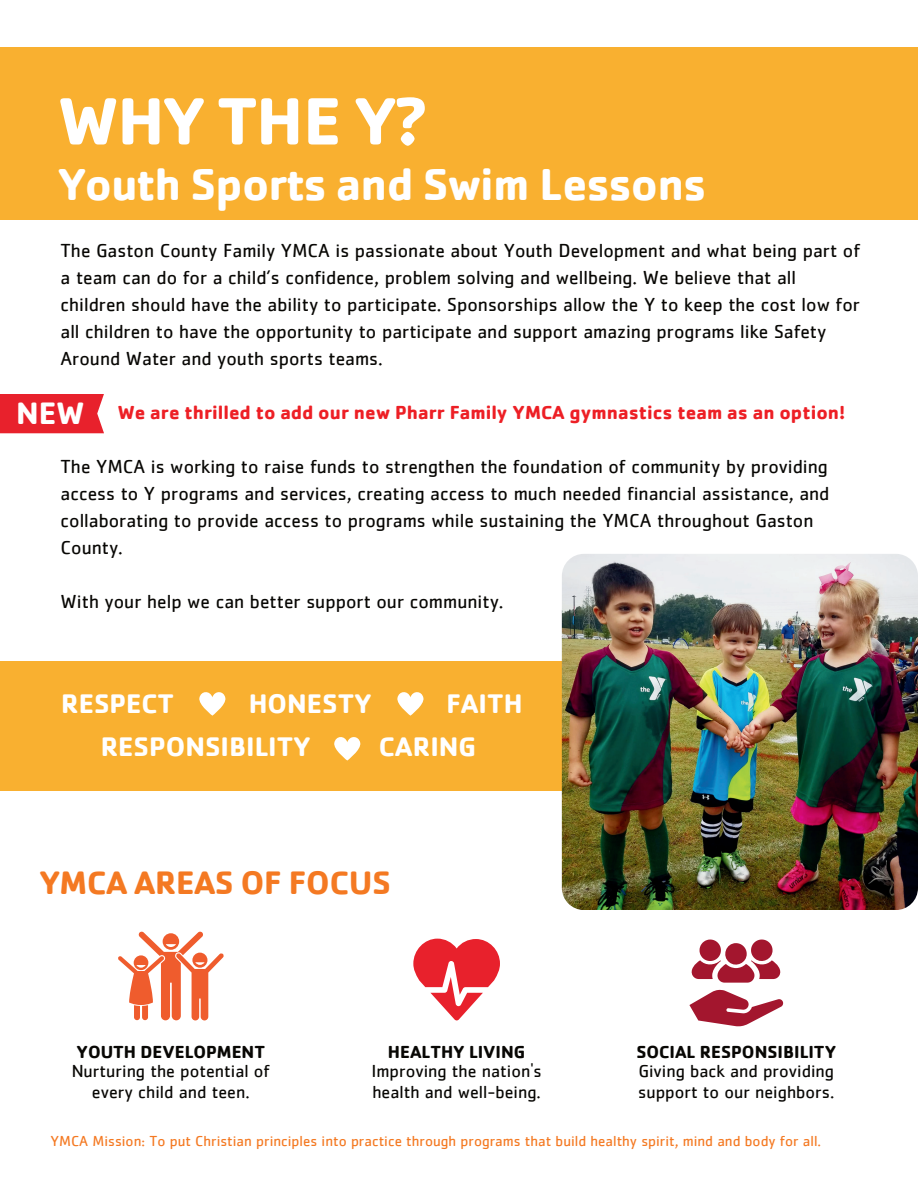
<style>
.page{position:relative;width:918px;height:1188px;background:#fff}
.page>*{position:absolute;margin:0;border:0;box-sizing:border-box;transform-origin:0 0}
.t1{font:700 69.3px "Cachet W05";color:#fff}
.t2{font:700 46.2px "Cachet W05";color:#fff}
.t3{font:700 33.6px "Cachet W05";color:#f47922}
.t4{font:700 31.95px "Cachet";color:#fff}
.t5{font:700 27.75px "Cachet";color:#fff}
.t6{font:19.5px/27px "Cachet";color:#080704}
.t7{font:700 19.5px "Cachet";color:#ed1f25}
.t8{font:18px/21.3px "Cachet";color:#080704}
.t9{font:700 18px "Cachet";color:#080704}
.t10{font:15px "Cachet";color:#f47922}
</style>
<div class="page">
<div style="left:0;top:662px;width:918px;height:129px;background:#f9b030"></div>
<img style="left:562px;top:554px;width:356px;height:356px;border-radius:22px">
<div style="left:0;top:47px;width:918px;height:173px;background:#f9b030"></div>
<svg style="left:118px;top:931px;width:106px;height:89px"></svg>
<svg style="left:413px;top:939px;width:87px;height:81px"></svg>
<svg style="left:691px;top:940px;width:90px;height:43px"></svg>
<svg style="left:689px;top:990px;width:94px;height:36px"></svg>
<div style="left:0;top:394px;width:104px;height:39px;background:#e8212c"></div>
<svg style="left:199px;top:692px;width:27px;height:24px"></svg>
<svg style="left:397px;top:692px;width:27px;height:24px"></svg>
<svg style="left:334px;top:737px;width:27px;height:24px"></svg>
<h1 class="t1" style="left:59px;top:78px;width:368px">WHY THE Y?</h1>
<h2 class="t2" style="left:59px;top:155px;width:648px">Youth Sports and Swim Lessons</h2>
<p class="t6" style="left:61px;top:237px;width:801px">The Gaston County Family YMCA is passionate about Youth Development and what being part of a team can do for a child’s confidence, problem solving and wellbeing. We believe that all children should have the ability to participate. Sponsorships allow the Y to keep the cost low for all children to have the opportunity to participate and support amazing programs like Safety Around Water and youth sports teams.</p>
<p class="t7" style="left:118px;top:400px;width:729px">We are thrilled to add our new Pharr Family YMCA gymnastics team as an option!</p>
<p class="t6" style="left:61px;top:453px;width:770px">The YMCA is working to raise funds to strengthen the foundation of community by providing access to Y programs and services, creating access to much needed financial assistance, and collaborating to provide access to programs while sustaining the YMCA throughout Gaston County.</p>
<p class="t6" style="left:61px;top:588px;width:444px">With your help we can better support our community.</p>
<h3 class="t4" style="left:16px;top:392px;width:70px">NEW</h3>
<h3 class="t5" style="left:61px;top:685px;width:114px">RESPECT</h3>
<h3 class="t5" style="left:249px;top:685px;width:125px">HONESTY</h3>
<h3 class="t5" style="left:447px;top:685px;width:77px">FAITH</h3>
<h3 class="t5" style="left:101px;top:729px;width:212px">RESPONSIBILITY</h3>
<h3 class="t5" style="left:379px;top:729px;width:99px">CARING</h3>
<h3 class="t3" style="left:41px;top:862px;width:352px">YMCA AREAS OF FOCUS</h3>
<p class="t9" style="left:77px;top:1040px;width:190px">YOUTH DEVELOPMENT</p>
<p class="t8" style="left:72px;top:1060px;width:200px;text-align:center">Nurturing the potential of every child and teen.</p>
<p class="t9" style="left:388px;top:1040px;width:139px">HEALTHY LIVING</p>
<p class="t8" style="left:371px;top:1060px;width:172px">Improving the nation's health and well-being.</p>
<p class="t9" style="left:636px;top:1040px;width:201px">SOCIAL RESPONSIBILITY</p>
<p class="t8" style="left:638px;top:1060px;width:198px">Giving back and providing support to our neighbors.</p>
<p class="t10" style="left:50px;top:1132px;width:772px">YMCA Mission: To put Christian principles into practice through programs that build healthy spirit, mind and body for all.</p>
</div>
